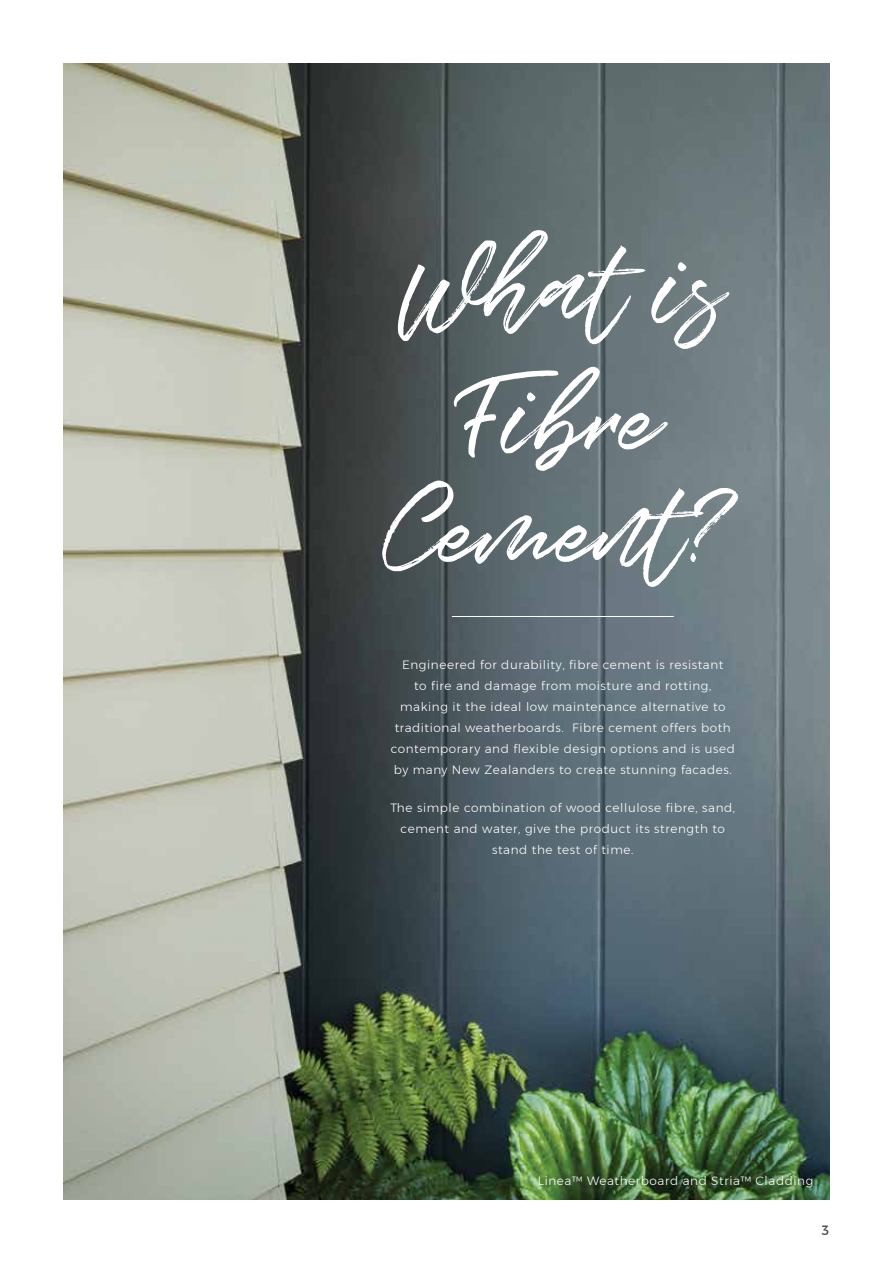
<style>
.page{position:relative;width:893px;height:1263px;background:#fff}
.page>*{position:absolute;margin:0;border:0;box-sizing:border-box;transform-origin:0 0}
.t1{font:111.6px/130.2px "Spectrum";color:#fff;text-align:center}
.t2{font:13.5px "Montserrat";color:#4d4d4f}
.t3{font:300 12px/21px "Montserrat";letter-spacing:.05em;color:#fff;text-align:center}
</style>
<div class="page">
<img style="left:64px;top:64px;width:765px;height:1135px">
<hr style="left:452px;top:616px;width:222px;height:1px;background:#fff">
<h1 class="t1" style="left:400px;top:217px;width:327px">What is<br>Fibre</h1>
<h1 class="t1" style="left:385px;top:459px;width:356px">Cement?</h1>
<p class="t3" style="left:391px;top:654px;width:346px">Engineered for durability, fibre cement is resistant<br>to fire and damage from moisture and rotting, making it the ideal low maintenance alternative to traditional weatherboards. Fibre cement offers both contemporary and flexible design options and is used by many New Zealanders to create stunning facades.</p>
<p class="t3" style="left:390px;top:797px;width:346px">The simple combination of wood cellulose fibre, sand, cement and water, give the product its strength to stand the test of time.</p>
<p class="t3" style="left:538px;top:1169px;width:277px">Linea™ Weatherboard and Stria™ Cladding</p>
<p class="t2" style="left:822px;top:1222px;width:9px">3</p>
</div>
